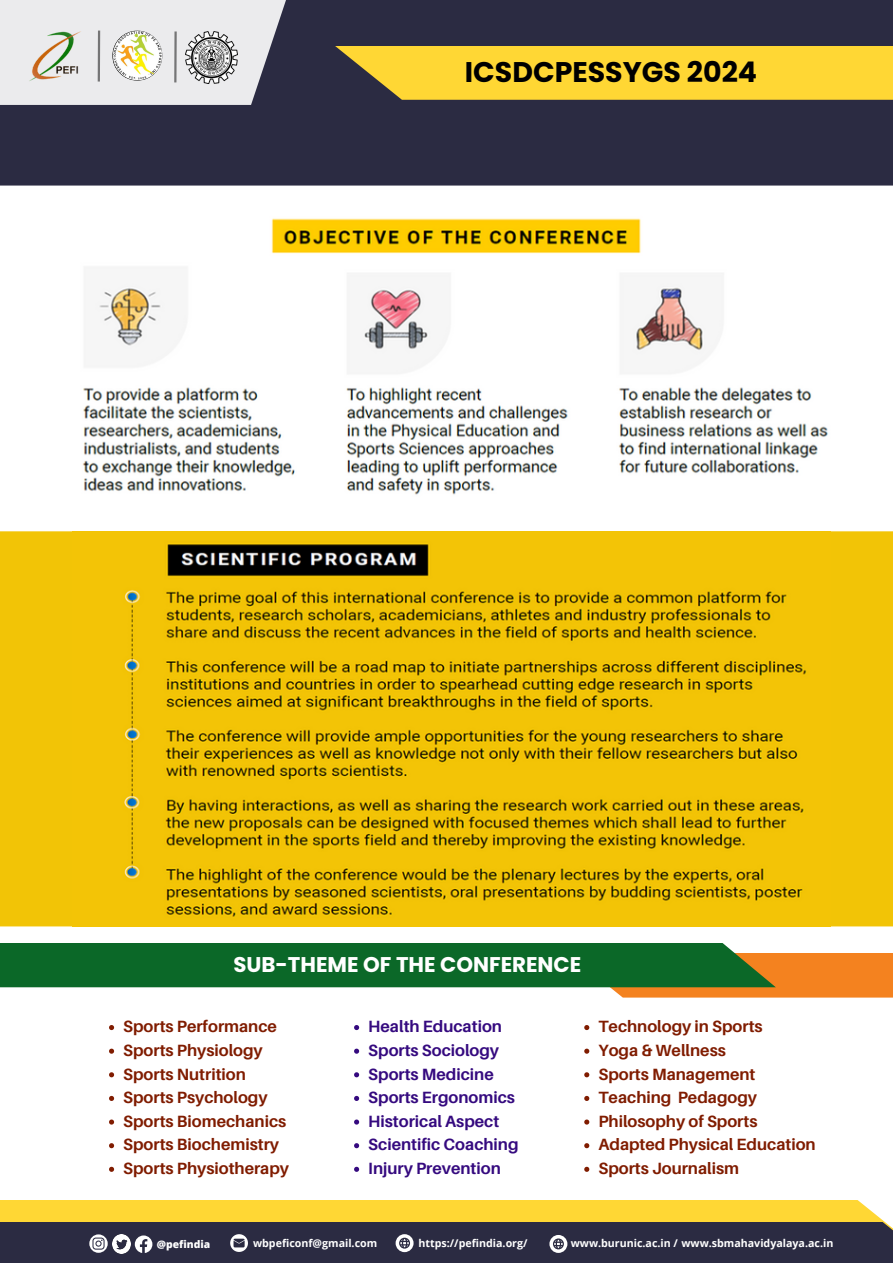
<style>
.page{position:relative;width:893px;height:1263px;background:#fff}
.page>*{position:absolute;margin:0;border:0;box-sizing:border-box;transform-origin:0 0}
.t1{font:700 28.42px "Poppins";color:#000}
.t2{font:700 21.3px "Poppins";color:#fff}
.t3{font:700 16.27px/23.6px "Aileron";color:#801c00}
.t4{font:700 16.27px/23.6px "Aileron";color:#350a7f}
.t5{font:700 10.65px "Open Sans";color:#fff}
.t6{font:800 10.43px "Open Sans";color:#fff}
</style>
<div class="page">
<div style="left:0;top:0;width:893px;height:186px;background:#2b2b42"></div>
<div style="left:335px;top:46px;width:558px;height:54px;background:#ffd734"></div>
<img style="left:82px;top:218px;width:746px;height:277px">
<div style="left:0;top:531px;width:893px;height:395px;background:#f2c406"></div>
<img style="left:73px;top:531px;width:757px;height:395px">
<div style="left:0;top:1200px;width:885px;height:22px;background:#ffd734"></div>
<div style="left:0;top:1222px;width:893px;height:41px;background:#2b2b42"></div>
<svg style="left:0;top:943px;width:893px;height:54px;background:#558348"></svg>
<svg style="left:109px;top:1025px;width:5px;height:5px"></svg>
<svg style="left:109px;top:1048px;width:5px;height:6px"></svg>
<svg style="left:109px;top:1072px;width:5px;height:5px"></svg>
<svg style="left:109px;top:1096px;width:5px;height:5px"></svg>
<svg style="left:109px;top:1119px;width:5px;height:5px"></svg>
<svg style="left:109px;top:1143px;width:5px;height:5px"></svg>
<svg style="left:109px;top:1167px;width:5px;height:5px"></svg>
<svg style="left:354px;top:1025px;width:5px;height:5px"></svg>
<svg style="left:354px;top:1048px;width:5px;height:6px"></svg>
<svg style="left:354px;top:1072px;width:5px;height:5px"></svg>
<svg style="left:354px;top:1096px;width:5px;height:5px"></svg>
<svg style="left:354px;top:1119px;width:5px;height:5px"></svg>
<svg style="left:354px;top:1143px;width:5px;height:5px"></svg>
<svg style="left:354px;top:1167px;width:5px;height:5px"></svg>
<svg style="left:584px;top:1025px;width:5px;height:5px"></svg>
<svg style="left:584px;top:1048px;width:5px;height:6px"></svg>
<svg style="left:584px;top:1072px;width:5px;height:5px"></svg>
<svg style="left:584px;top:1096px;width:5px;height:5px"></svg>
<svg style="left:584px;top:1119px;width:5px;height:5px"></svg>
<svg style="left:584px;top:1143px;width:5px;height:5px"></svg>
<svg style="left:584px;top:1167px;width:5px;height:5px"></svg>
<svg style="left:0;top:0;width:290px;height:105px;background:#d2d2d4"></svg>
<img style="left:112px;top:31px;width:50px;height:50px;border-radius:50%">
<h1 class="t1" style="left:465px;top:52px;width:294px">ICSDCPESSYGS 2024</h1>
<h2 class="t2" style="left:233px;top:949px;width:349px">SUB-THEME OF THE CONFERENCE</h2>
<p class="t3" style="left:123px;top:1014px;width:167px">Sports Performance<br>Sports Physiology<br>Sports Nutrition<br>Sports Psychology<br>Sports Biomechanics<br>Sports Biochemistry<br>Sports Physiotherapy</p>
<p class="t4" style="left:368px;top:1014px;width:152px">Health Education<br>Sports Sociology<br>Sports Medicine<br>Sports Ergonomics<br>Historical Aspect<br>Scientific Coaching<br>Injury Prevention</p>
<p class="t3" style="left:598px;top:1014px;width:219px">Technology in Sports<br>Yoga &amp; Wellness<br>Sports Management<br>Teaching Pedagogy<br>Philosophy of Sports<br>Adapted Physical Education<br>Sports Journalism</p>
<p class="t6" style="left:157px;top:1237px;width:55px">@pefindia</p>
<p class="t5" style="left:253px;top:1235px;width:126px">wbpeficonf@gmail.com</p>
<p class="t5" style="left:418px;top:1235px;width:110px">https://pefindia.org/</p>
<p class="t5" style="left:571px;top:1235px;width:264px">www.burunic.ac.in / www.sbmahavidyalaya.ac.in</p>
</div>
